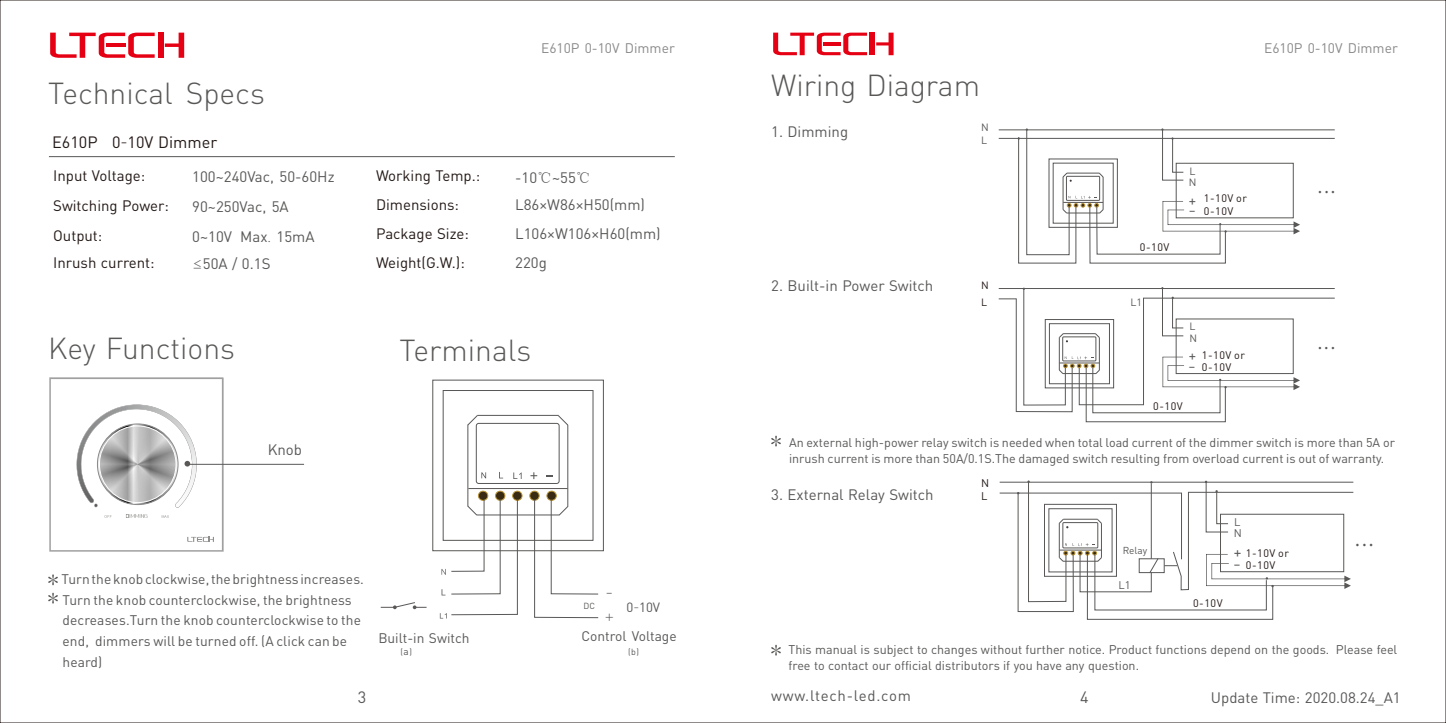
<style>
.page{position:relative;width:1446px;height:723px;background:#fff}
.page>*{position:absolute;margin:0;border:0;box-sizing:border-box;transform-origin:0 0}
.t1{font:300 30px "DIN Pro";color:#595857}
.t2{font:25px "Adobe Fangsong Std";color:#595857}
.t3{font:23.75px "Adobe Fangsong Std";color:#595857}
.t4{font:16.25px "DIN Pro";color:#231916}
.t5{font:16.25px "DIN Pro";color:#595857}
.t6{font:15px/28.5px "DIN Pro";color:#595857}
.t7{font:15px/29.2px "DIN Pro";color:#231916}
.t8{font:15px "DIN Pro";letter-spacing:.05em;color:#595857}
.t9{font:300 15px "Microsoft Ya Hei";color:#595857}
.t10{font:300 15px "Microsoft Ya Hei";color:#595857;scale:1.16 1}
.t11{font:13.75px/20.8px "DIN Pro";letter-spacing:.01em;color:#595857}
.t12{font:13.75px "DIN Pro";color:#898989}
.t13{font:13.25px "DIN Pro";color:#595857}
.t14{font:13px "Arial";color:#595857}
.t15{font:12.5px/16px "DIN Pro";color:#595857}
.t16{font:12.5px "Arial";color:#595857}
.t17{font:11px "DIN Pro";color:#595857}
.t18{font:11px "DIN Pro";color:#231916}
.t19{font:11px "Arial";color:#595857;scale:1.76 1}
.t20{font:10.75px "DIN Pro";letter-spacing:.05em;color:#231916}
.t21{font:10.5px "DIN Pro";color:#595857}
.t22{font:10.5px "DIN Pro";color:#231916}
.t23{font:10.5px "Arial";color:#595857;scale:1.81 1}
.t24{font:10.5px "Arial";color:#595857;scale:1.82 1}
.t25{font:10px "DIN Pro";color:#595857}
.t26{font:8.75px "DIN Pro";color:#595857}
.s1{font-family:"Microsoft Ya Hei";font-weight:300}
.s2{font-family:"Sim Sun"}
.s3{font-size:10px}
</style>
<div class="page">
<div style="left:158px;top:33px;width:5px;height:25px;background:#e60013"></div>
<svg style="left:165px;top:33px;width:19px;height:25px"></svg>
<svg style="left:50px;top:33px;width:105px;height:25px"></svg>
<div style="left:870px;top:33px;width:5px;height:22px;background:#e60013"></div>
<svg style="left:876px;top:33px;width:17px;height:22px"></svg>
<svg style="left:773px;top:33px;width:94px;height:22px"></svg>
<div style="left:432px;top:380px;width:172px;height:171px;border:1px solid #595857"></div>
<div style="left:443px;top:390px;width:150px;height:151px;border:1px solid #595857"></div>
<hr style="left:477px;top:514px;width:82px;height:1px;background:#595857">
<hr style="left:567px;top:425px;width:1px;height:82px;background:#595857">
<hr style="left:477px;top:415px;width:82px;height:1px;background:#595857">
<hr style="left:467px;top:424px;width:1px;height:82px;background:#595857">
<hr style="left:468px;top:488px;width:100px;height:1px;background:#595857">
<svg style="left:557px;top:415px;width:12px;height:11px"></svg>
<svg style="left:467px;top:414px;width:11px;height:12px"></svg>
<div style="left:476px;top:423px;width:83px;height:61px;border:1px solid #595857;border-radius:2px"></div>
<div style="left:478px;top:491px;width:10px;height:10px;background:#392b13;border:1px solid #b99539;border-radius:50%"></div>
<div style="left:495px;top:491px;width:10px;height:10px;background:#392b13;border:1px solid #b99539;border-radius:50%"></div>
<div style="left:512px;top:491px;width:10px;height:10px;background:#392b13;border:1px solid #b99539;border-radius:50%"></div>
<div style="left:529px;top:491px;width:10px;height:10px;background:#392b13;border:1px solid #b99539;border-radius:50%"></div>
<div style="left:547px;top:491px;width:9px;height:10px;background:#392b13;border:1px solid #b99539;border-radius:50%"></div>
<svg style="left:513px;top:472px;width:8px;height:7px"></svg>
<svg style="left:530px;top:472px;width:7px;height:7px"></svg>
<svg style="left:481px;top:472px;width:5px;height:6px"></svg>
<svg style="left:534px;top:499px;width:65px;height:119px"></svg>
<svg style="left:381px;top:602px;width:45px;height:7px"></svg>
<svg style="left:440px;top:499px;width:78px;height:119px"></svg>
<hr style="left:999px;top:129px;width:335px;height:1px;background:#595857">
<hr style="left:999px;top:138px;width:335px;height:1px;background:#595857">
<svg style="left:1017px;top:128px;width:283px;height:136px"></svg>
<svg style="left:999px;top:287px;width:336px;height:135px"></svg>
<svg style="left:999px;top:480px;width:355px;height:140px"></svg>
<hr style="left:49px;top:156px;width:626px;height:1px;background:#595857">
<svg style="left:48px;top:574px;width:10px;height:12px"></svg>
<svg style="left:48px;top:592px;width:10px;height:12px"></svg>
<svg style="left:49px;top:378px;width:174px;height:174px"></svg>
<hr style="left:189px;top:464px;width:115px;height:1px;background:#595857">
<svg style="left:771px;top:435px;width:10px;height:12px"></svg>
<svg style="left:771px;top:644px;width:10px;height:12px"></svg>
<h1 class="t1" style="left:48px;top:81px;width:218px">Technical Specs</h1>
<h3 class="t4" style="left:52px;top:136px;width:167px">E610P 0<span class="s1">-</span>10V Dimmer</h3>
<p class="t6" style="left:192px;top:163px;width:144px;line-height:30px">100~240Vac, 50-60Hz<br>90~250Vac, 5A<br>0~10V Max<span class="s1">.</span> 15mA</p>
<p class="t6" style="left:192px;top:251px;width:80px"><span class="s1">≤</span>50A / 0.1S</p>
<p class="t7" style="left:53px;top:162px;width:117px">Input Voltage:<br>Switching Power:<br>Output:</p>
<p class="t7" style="left:53px;top:249px;width:103px">Inrush current:</p>
<p class="t7" style="left:376px;top:162px;width:106px">Working Temp.:<br>Dimensions:<br>Package Size:<br>Weight(G.W.):</p>
<p class="t12" style="left:541px;top:43px;width:135px">E610P 0-10V Dimmer</p>
<p class="t12" style="left:1264px;top:43px;width:135px">E610P 0-10V Dimmer</p>
<h1 class="t1" style="left:771px;top:73px;width:210px">Wiring Diagram</h1>
<p class="t6" style="left:515px;top:164px;width:147px">-10<span class="s2">℃</span>~55<span class="s2">℃<br></span>L86×W86×H50(mm)<br>L106×W106×H60(mm)<br>220g</p>
<p class="t6" style="left:771px;top:119px;width:78px">1. Dimming</p>
<p class="t6" style="left:771px;top:273px;width:164px">2. Built-in Power Switch</p>
<p class="t21" style="left:981px;top:123px;width:9px">N</p>
<p class="t21" style="left:981px;top:136px;width:7px">L</p>
<p class="t22" style="left:981px;top:281px;width:9px">N</p>
<p class="t20" style="left:1140px;top:243px;width:31px">0-10V</p>
<p class="t22" style="left:981px;top:297px;width:7px">L</p>
<p class="t21" style="left:1130px;top:297px;width:13px">L1</p>
<p class="t21" style="left:1189px;top:167px;width:7px">L</p>
<p class="t21" style="left:1189px;top:178px;width:9px">N</p>
<p class="t16" style="left:1189px;top:196px;width:9px">+</p>
<p class="t23" style="left:1189px;top:206px;width:5px">-</p>
<p class="t20" style="left:1204px;top:194px;width:45px">1-10V or</p>
<p class="t20" style="left:1204px;top:207px;width:31px">0-10V</p>
<p class="t21" style="left:1189px;top:322px;width:7px">L</p>
<h3 class="t3" style="left:1317px;top:172px;width:20px">...</h3>
<h1 class="t1" style="left:48px;top:336px;width:188px">Key Functions</h1>
<h1 class="t1" style="left:399px;top:338px;width:133px">Terminals</h1>
<p class="t6" style="left:268px;top:437px;width:36px">Knob</p>
<p class="t11" style="left:61px;top:570px;width:304px">Turn the knob clockwise, the brightness increases.</p>
<p class="t21" style="left:1189px;top:333px;width:9px">N</p>
<p class="t20" style="left:1202px;top:350px;width:45px">1-10V or</p>
<p class="t16" style="left:1188px;top:351px;width:9px">+</p>
<p class="t20" style="left:1202px;top:363px;width:31px">0-10V</p>
<p class="t24" style="left:1189px;top:362px;width:5px">-</p>
<p class="t20" style="left:1153px;top:402px;width:31px">0-10V</p>
<h3 class="t3" style="left:1317px;top:328px;width:20px">...</h3>
<p class="t15" style="left:789px;top:436px;width:607px">An external high-power relay switch is needed when total load current of the dimmer switch is more than 5A or inrush current is more than 50A/0.1S.The damaged switch resulting from overload current is out of warranty.</p>
<p class="t6" style="left:771px;top:482px;width:164px">3. External Relay Switch</p>
<p class="t18" style="left:981px;top:478px;width:10px">N</p>
<p class="t18" style="left:981px;top:492px;width:8px">L</p>
<p class="t25" style="left:1123px;top:547px;width:26px">Relay</p>
<p class="t17" style="left:1118px;top:581px;width:14px">L1</p>
<p class="t17" style="left:1234px;top:518px;width:8px">L</p>
<p class="t17" style="left:1233px;top:529px;width:10px">N</p>
<p class="t20" style="left:1246px;top:548px;width:45px">1-10V or</p>
<p class="t14" style="left:1233px;top:548px;width:9px">+</p>
<p class="t20" style="left:1246px;top:561px;width:31px">0-10V</p>
<p class="t19" style="left:1234px;top:560px;width:5px">-</p>
<h2 class="t2" style="left:1355px;top:524px;width:21px">...</h2>
<p class="t10" style="left:605px;top:586px;width:8px">-</p>
<p class="t11" style="left:63px;top:591px;width:291px">Turn the knob counterclockwise, the brightness</p>
<p class="t20" style="left:1193px;top:599px;width:31px">0-10V</p>
<p class="t11" style="left:62px;top:611px;width:300px">decreases.Turn the knob counterclockwise to the end, dimmers will be turned off. (A click can be heard)</p>
<p class="t26" style="left:583px;top:602px;width:13px">DC</p>
<p class="t13" style="left:626px;top:602px;width:35px">0<span class="s1">-</span>10V</p>
<p class="t9" style="left:604px;top:609px;width:12px">+</p>
<p class="t11" style="left:378px;top:628px;width:93px">Built-in Switch</p>
<p class="t11" style="left:581px;top:627px;width:97px">Control Voltage</p>
<p class="t15" style="left:788px;top:643px;width:610px">This manual is subject to changes without further notice. Product functions depend on the goods. Please feel free to contact our official distributors if you have any question.</p>
<p class="t8" style="left:771px;top:689px;width:141px">www.ltech-led.com</p>
<p class="t6" style="left:1211px;top:685px;width:191px">Update Time: 2020.08.24_A1</p>
<p class="t26" style="left:400px;top:648px;width:13px">(<span class="s3">a</span>)</p>
<p class="t26" style="left:628px;top:648px;width:12px">(b)</p>
<h3 class="t5" style="left:358px;top:691px;width:10px">3</h3>
<h3 class="t5" style="left:1080px;top:691px;width:10px">4</h3>
</div>
